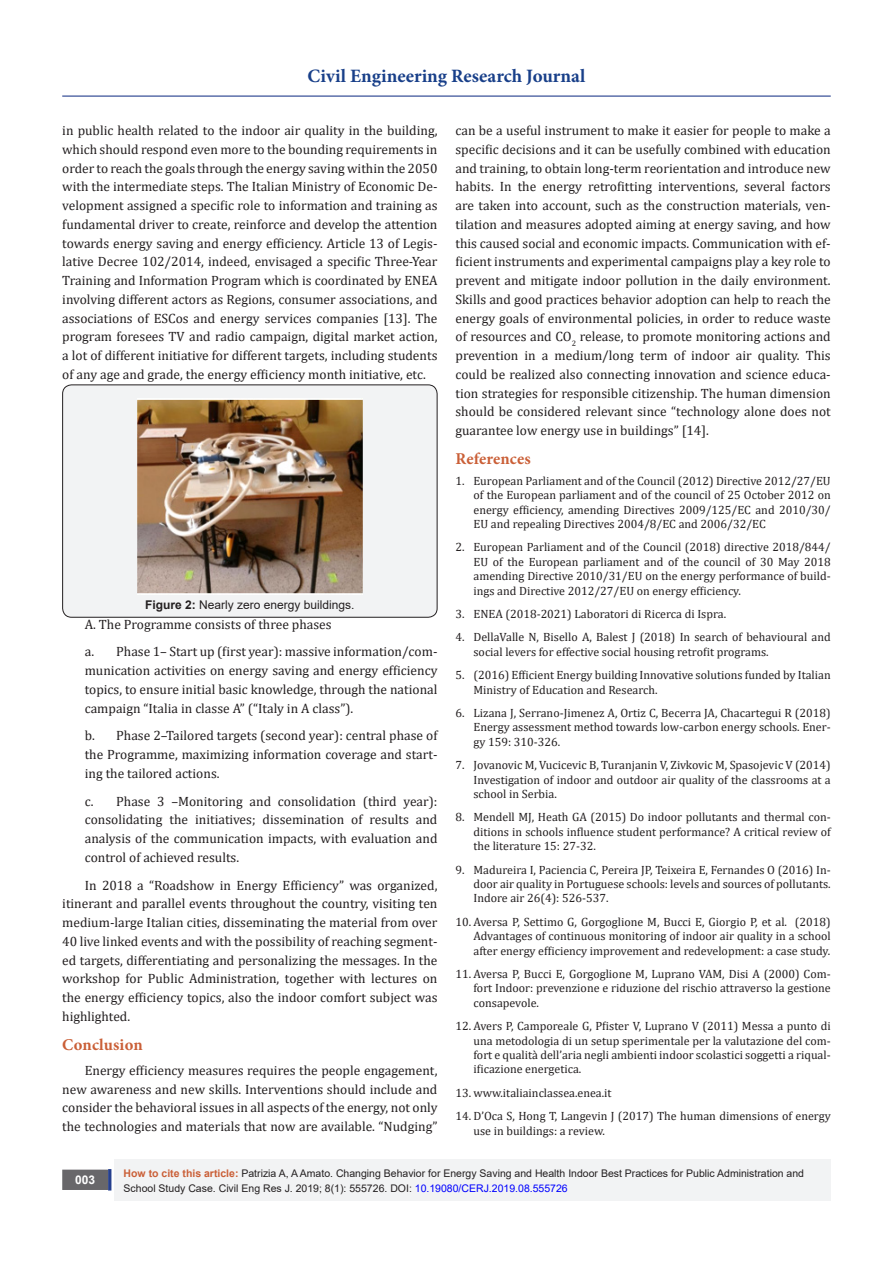
<style>
.page{position:relative;width:893px;height:1263px;background:#fff}
.page>*{position:absolute;margin:0;border:0;box-sizing:border-box;transform-origin:0 0}
.t1{font:700 18.9px "Minion Pro";color:#183f89}
.List_Paragraph{font:700 16.5px "Minion Pro";letter-spacing:.005em;color:#ca5f37}
.List_Paragraph-2{font:13.5px/18.8px "Cambria";color:#231f20;text-align:justify}
.t2{font:12px/14.4px "Cambria";color:#231f20;text-align:justify}
.t3{font:12px "Arial";color:#231f20}
.t4{font:700 12px "Arial";color:#fff}
.t5{font:10.5px/15px "Arial";color:#231f20}
.s1{font-weight:700}
.s2{font-weight:700;color:#ca5f37}
.s3{color:#00f}
</style>
<div class="page">
<div style="left:115px;top:1160px;width:716px;height:41px;background:#f2f3f4"></div>
<div style="left:63px;top:1170px;width:44px;height:19px;background:#68676a"></div>
<div style="left:62px;top:1169px;width:46px;height:21px;border:2px solid #68676a"></div>
<div style="left:108px;top:1169px;width:3px;height:21px;background:#253f8e;border:2px solid #253f8e"></div>
<hr style="left:62px;top:96px;width:769px;height:1px;background:#253f8e">
<div style="left:63px;top:385px;width:374px;height:232px;background:#f2f3f4;border-radius:9px"></div>
<div style="left:62px;top:384px;width:375px;height:234px;border:1px solid #231f20;border-radius:9px"></div>
<img style="left:138px;top:399px;width:224px;height:195px">
<h1 class="t1" style="left:308px;top:63px;width:279px">Civil Engineering Research Journal</h1>
<p class="List_Paragraph-2" style="left:62px;top:121px;width:377px">in public health related to the indoor air quality in the building, which should respond even more to the bounding requirements in order to reach the goals through the energy saving within the 2050 with the intermediate steps. The Italian Ministry of Economic De&shy;velopment assigned a specific role to information and training as fundamental driver to create, reinforce and develop the attention towards energy saving and energy efficiency. Article 13 of Legis&shy;lative Decree 102/2014, indeed, envisaged a specific Three-Year Training and Information Program which is coordinated by ENEA involving different actors as Regions, consumer associations, and associations of ESCos and energy services companies [13]. The program foresees TV and radio campaign, digital market action, a lot of different initiative for different targets, including students of any age and grade, the energy efficiency month initiative, etc.</p>
<p class="List_Paragraph-2" style="left:455px;top:121px;width:377px">can be a useful instrument to make it easier for people to make a specific decisions and it can be usefully combined with education and training, to obtain long-term reorientation and introduce new habits. In the energy retrofitting interventions, several factors are taken into account, such as the construction materials, ven&shy;tilation and measures adopted aiming at energy saving, and how this caused social and economic impacts. Communication with ef&shy;ficient instruments and experimental campaigns play a key role to prevent and mitigate indoor pollution in the daily environment.<br>Skills and good practices behavior adoption can help to reach the energy goals of environmental policies, in order to reduce waste of resources and CO<sub>2</sub> release, to promote monitoring actions and prevention in a medium/long term of indoor air quality. This could be realized also connecting innovation and science educa&shy;tion strategies for responsible citizenship. The human dimension should be considered relevant since “technology alone does not guarantee low energy use in buildings” [14].</p>
<p class="List_Paragraph" style="left:455px;top:447px;width:77px">References</p>
<p class="t2" style="left:473px;top:473px;width:359px;text-indent:-18px">1. European Parliament and of the Council (2012) Directive 2012/27/EU of the European parliament and of the council of 25 October 2012 on energy efficiency, amending Directives 2009/125/EC and 2010/30/ EU and repealing Directives 2004/8/EC and 2006/32/EC</p>
<p class="t2" style="left:473px;top:540px;width:359px;text-indent:-18px">2. European Parliament and of the Council (2018) directive 2018/844/ EU of the European parliament and of the council of 30 May 2018 amending Directive 2010/31/EU on the energy performance of build&shy;ings and Directive 2012/27/EU on energy efficiency.</p>
<p class="t2" style="left:455px;top:607px;width:272px">3. ENEA (2018-2021) Laboratori di Ricerca di Ispra.</p>
<p class="t2" style="left:473px;top:630px;width:359px;text-indent:-18px">4. DellaValle N, Bisello A, Balest J (2018) In search of behavioural and social levers for effective social housing retrofit programs.</p>
<p class="t2" style="left:473px;top:668px;width:359px;text-indent:-18px">5. (2016) Efficient Energy building Innovative solutions funded by Italian<br>Ministry of Education and Research.</p>
<p class="t2" style="left:473px;top:706px;width:359px;text-indent:-18px">6. Lizana J, Serrano-Jimenez A, Ortiz C, Becerra JA, Chacartegui R (2018)<br>Energy assessment method towards low-carbon energy schools. Ener&shy;gy 159: 310-326.</p>
<p class="t2" style="left:473px;top:758px;width:359px;text-indent:-18px">7. Jovanovic M, Vucicevic B, Turanjanin V, Zivkovic M, Spasojevic V (2014)<br>Investigation of indoor and outdoor air quality of the classrooms at a school in Serbia.</p>
<p class="t2" style="left:473px;top:810px;width:359px;text-indent:-18px">8. Mendell MJ, Heath GA (2015) Do indoor pollutants and thermal con&shy;ditions in schools influence student performance? A critical review of the literature 15: 27-32.</p>
<p class="t2" style="left:473px;top:862px;width:359px;text-indent:-18px">9. Madureira I, Paciencia C, Pereira JP, Teixeira E, Fernandes O (2016) In&shy;door air quality in Portuguese schools: levels and sources of pollutants.<br>Indore air 26(4): 526-537.</p>
<p class="t2" style="left:473px;top:914px;width:359px;text-indent:-18px">10. Aversa P, Settimo G, Gorgoglione M, Bucci E, Giorgio P, et al. (2018)<br>Advantages of continuous monitoring of indoor air quality in a school after energy efficiency improvement and redevelopment: a case study.</p>
<p class="t2" style="left:473px;top:967px;width:359px;text-indent:-18px">11. Aversa P, Bucci E, Gorgoglione M, Luprano VAM, Disi A (2000) Com&shy;fort Indoor: prevenzione e riduzione del rischio attraverso la gestione consapevole.</p>
<p class="t2" style="left:473px;top:1019px;width:359px;text-indent:-18px">12. Avers P, Camporeale G, Pfister V, Luprano V (2011) Messa a punto di una metodologia di un setup sperimentale per la valutazione del com&shy;fort e qualità dell’aria negli ambienti indoor scolastici soggetti a riqual&shy;ificazione energetica.</p>
<p class="t2" style="left:455px;top:1085px;width:158px">13. www.italiainclassea.enea.it</p>
<p class="t2" style="left:473px;top:1109px;width:359px;text-indent:-18px">14. D’Oca S, Hong T, Langevin J (2017) The human dimensions of energy use in buildings: a review.</p>
<p class="t3" style="left:145px;top:596px;width:211px"><span class="s1">Figure 2:</span> Nearly zero energy buildings.</p>
<p class="List_Paragraph-2" style="left:85px;top:614px;width:248px">A. The Programme consists of three phases</p>
<p class="List_Paragraph-2" style="left:85px;top:642px;width:354px">a. Phase 1– Start up (first year): massive information/com&shy;munication activities on energy saving and energy efficiency topics, to ensure initial basic knowledge, through the national campaign “Italia in classe A” (“Italy in A class”).</p>
<p class="List_Paragraph-2" style="left:85px;top:726px;width:354px">b. Phase 2–Tailored targets (second year): central phase of the Programme, maximizing information coverage and start&shy;ing the tailored actions.</p>
<p class="List_Paragraph-2" style="left:85px;top:791px;width:354px">c. Phase 3 –Monitoring and consolidation (third year): consolidating the initiatives; dissemination of results and analysis of the communication impacts, with evaluation and control of achieved results.</p>
<p class="List_Paragraph-2" style="left:62px;top:875px;width:377px;text-indent:22px">In 2018 a “Roadshow in Energy Efficiency” was organized, itinerant and parallel events throughout the country, visiting ten medium-large Italian cities, disseminating the material from over 40 live linked events and with the possibility of reaching segment&shy;ed targets, differentiating and personalizing the messages. In the workshop for Public Administration, together with lectures on the energy efficiency topics, also the indoor comfort subject was highlighted.</p>
<p class="List_Paragraph" style="left:62px;top:1033px;width:82px">Conclusion</p>
<p class="List_Paragraph-2" style="left:62px;top:1061px;width:377px;text-indent:22px">Energy efficiency measures requires the people engagement, new awareness and new skills. Interventions should include and consider the behavioral issues in all aspects of the energy, not only the technologies and materials that now are available. “Nudging”</p>
<p class="t4" style="left:75px;top:1171px;width:22px">003</p>
<p class="t5" style="left:124px;top:1165px;width:682px"><span class="s2">How to cite this article:</span> Patrizia A, A Amato. Changing Behavior for Energy Saving and Health Indoor Best Practices for Public Administration and<br>School Study Case. Civil Eng Res J. 2019; 8(1): 555726. DOI: <span class="s3">10.19080/CERJ.2019.08.555726</span></p>
</div>
